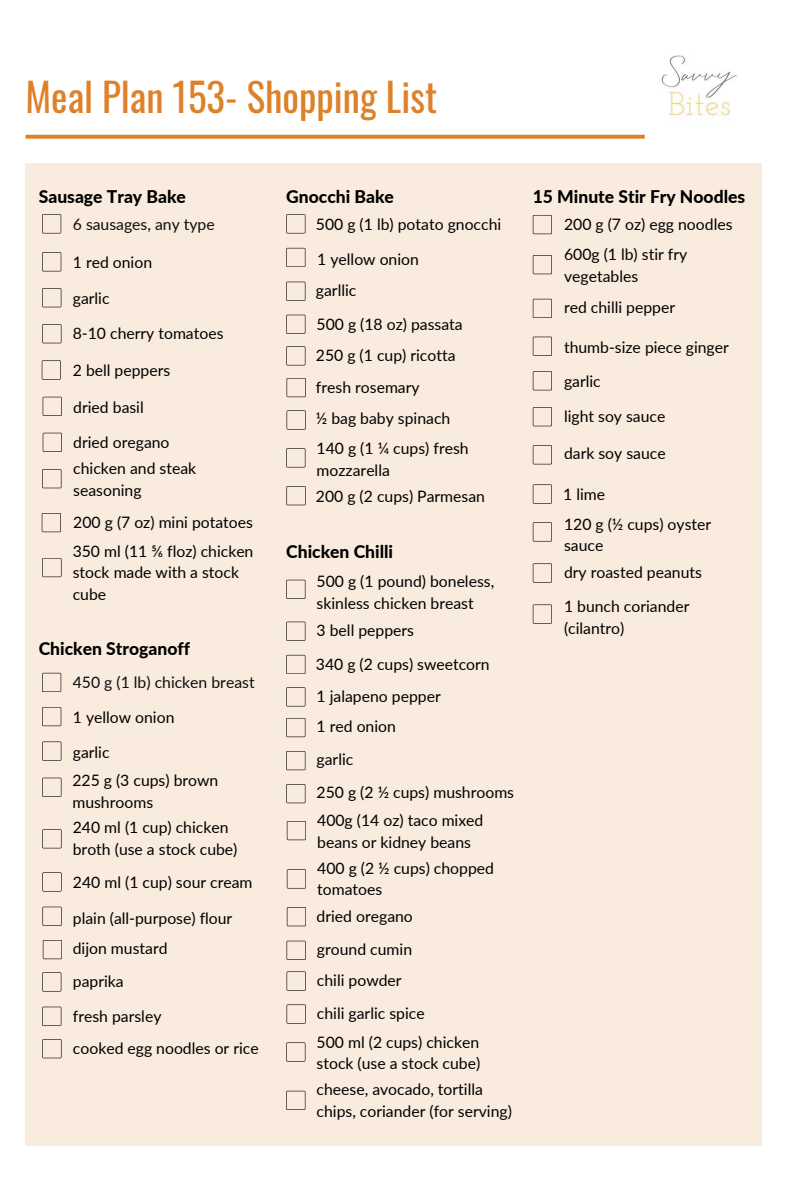
<style>
.page{position:relative;width:788px;height:1182px;background:#fff}
.page>*{position:absolute;margin:0;border:0;box-sizing:border-box;transform-origin:0 0}
.t1{font:39.02px "Oswald";color:#de812b}
.t2{font:800 17.5px "Lato";color:#000}
.t3{font:15.75px/21.7px "Lato";color:#000}
.t4{font:15.75px "Lato";color:#0d0d0d}
</style>
<div class="page">
<svg style="left:25px;top:135px;width:619px;height:4px;background:#e08a3b"></svg>
<img style="left:661px;top:55px;width:76px;height:63px">
<div style="left:25px;top:164px;width:736px;height:981px;background:#f9ebdd"></div>
<svg style="left:42px;top:214px;width:19px;height:19px"></svg>
<svg style="left:42px;top:360px;width:19px;height:19px"></svg>
<svg style="left:42px;top:288px;width:19px;height:19px"></svg>
<svg style="left:42px;top:252px;width:19px;height:19px"></svg>
<svg style="left:42px;top:324px;width:19px;height:19px"></svg>
<svg style="left:532px;top:336px;width:20px;height:20px"></svg>
<svg style="left:532px;top:255px;width:20px;height:19px"></svg>
<svg style="left:532px;top:215px;width:20px;height:19px"></svg>
<svg style="left:532px;top:299px;width:20px;height:19px"></svg>
<svg style="left:532px;top:371px;width:20px;height:19px"></svg>
<svg style="left:286px;top:579px;width:19px;height:20px"></svg>
<svg style="left:286px;top:654px;width:19px;height:20px"></svg>
<svg style="left:286px;top:621px;width:19px;height:19px"></svg>
<svg style="left:286px;top:687px;width:19px;height:19px"></svg>
<svg style="left:286px;top:281px;width:19px;height:20px"></svg>
<svg style="left:286px;top:410px;width:20px;height:19px"></svg>
<svg style="left:286px;top:346px;width:19px;height:19px"></svg>
<svg style="left:286px;top:314px;width:19px;height:20px"></svg>
<svg style="left:286px;top:448px;width:19px;height:19px"></svg>
<svg style="left:286px;top:378px;width:20px;height:19px"></svg>
<svg style="left:286px;top:486px;width:20px;height:19px"></svg>
<svg style="left:286px;top:214px;width:19px;height:19px"></svg>
<svg style="left:286px;top:248px;width:19px;height:19px"></svg>
<svg style="left:286px;top:718px;width:19px;height:19px"></svg>
<svg style="left:286px;top:751px;width:19px;height:19px"></svg>
<svg style="left:286px;top:784px;width:19px;height:19px"></svg>
<svg style="left:532px;top:522px;width:20px;height:19px"></svg>
<svg style="left:532px;top:445px;width:20px;height:19px"></svg>
<svg style="left:532px;top:407px;width:20px;height:19px"></svg>
<svg style="left:532px;top:484px;width:20px;height:19px"></svg>
<svg style="left:287px;top:821px;width:19px;height:19px"></svg>
<svg style="left:287px;top:869px;width:19px;height:19px"></svg>
<svg style="left:532px;top:563px;width:20px;height:19px"></svg>
<svg style="left:42px;top:672px;width:19px;height:20px"></svg>
<svg style="left:42px;top:829px;width:20px;height:19px"></svg>
<svg style="left:42px;top:741px;width:19px;height:19px"></svg>
<svg style="left:42px;top:906px;width:20px;height:19px"></svg>
<svg style="left:42px;top:707px;width:19px;height:19px"></svg>
<svg style="left:42px;top:872px;width:20px;height:19px"></svg>
<svg style="left:42px;top:777px;width:19px;height:19px"></svg>
<svg style="left:42px;top:1006px;width:19px;height:19px"></svg>
<svg style="left:43px;top:940px;width:19px;height:19px"></svg>
<svg style="left:42px;top:972px;width:19px;height:19px"></svg>
<svg style="left:42px;top:1039px;width:20px;height:19px"></svg>
<svg style="left:287px;top:907px;width:19px;height:19px"></svg>
<svg style="left:532px;top:604px;width:20px;height:19px"></svg>
<svg style="left:42px;top:469px;width:19px;height:19px"></svg>
<svg style="left:43px;top:396px;width:19px;height:20px"></svg>
<svg style="left:43px;top:432px;width:19px;height:20px"></svg>
<svg style="left:42px;top:513px;width:19px;height:19px"></svg>
<svg style="left:42px;top:558px;width:20px;height:19px"></svg>
<svg style="left:286px;top:940px;width:20px;height:19px"></svg>
<svg style="left:286px;top:971px;width:20px;height:19px"></svg>
<svg style="left:286px;top:1004px;width:20px;height:19px"></svg>
<svg style="left:286px;top:1042px;width:19px;height:19px"></svg>
<svg style="left:286px;top:1090px;width:19px;height:19px"></svg>
<h1 class="t1" style="left:25px;top:62px;width:413px">Meal Plan 153- Shopping List</h1>
<p class="t2" style="left:39px;top:183px;width:149px">Sausage Tray Bake</p>
<p class="t2" style="left:286px;top:183px;width:109px">Gnocchi Bake</p>
<p class="t4" style="left:73px;top:213px;width:143px">6 sausages, any type</p>
<p class="t3" style="left:73px;top:251px;width:81px">1 red onion</p>
<p class="t3" style="left:73px;top:287px;width:38px">garlic</p>
<p class="t3" style="left:73px;top:322px;width:152px">8-10 cherry tomatoes</p>
<p class="t3" style="left:73px;top:358px;width:99px">2 bell peppers</p>
<p class="t3" style="left:73px;top:395px;width:72px">dried basil</p>
<p class="t3" style="left:73px;top:428px;width:124px;line-height:26.3px">dried oregano chicken and steak</p>
<p class="t3" style="left:73px;top:473px;width:181px;line-height:31.8px">seasoning<br>200 g (7 oz) mini potatoes</p>
<p class="t3" style="left:73px;top:539px;width:182px">350 ml (11 ⅚ floz) chicken stock made with a stock cube</p>
<p class="t2" style="left:39px;top:635px;width:153px">Chicken Stroganoff</p>
<p class="t4" style="left:73px;top:671px;width:183px">450 g (1 lb) chicken breast</p>
<p class="t3" style="left:73px;top:705px;width:103px">1 yellow onion</p>
<p class="t3" style="left:72px;top:737px;width:147px;line-height:28.4px">garlic<br>225 g (3 cups) brown</p>
<p class="t3" style="left:72px;top:788px;width:158px;line-height:25.5px">mushrooms<br>240 ml (1 cup) chicken</p>
<p class="t3" style="left:73px;top:831px;width:181px;line-height:33px">broth (use a stock cube)<br>240 ml (1 cup) sour cream</p>
<p class="t3" style="left:73px;top:906px;width:161px">plain (all-purpose) flour</p>
<p class="t3" style="left:73px;top:931px;width:96px;line-height:33px">dijon mustard paprika</p>
<p class="t3" style="left:73px;top:998px;width:187px;line-height:32.4px">fresh parsley<br>cooked egg noodles or rice</p>
<p class="t3" style="left:316px;top:212px;width:187px">500 g (1 lb) potato gnocchi</p>
<p class="t3" style="left:317px;top:247px;width:103px">1 yellow onion</p>
<p class="t3" style="left:316px;top:273px;width:148px;line-height:33.8px">garllic<br>500 g (18 oz) passata</p>
<p class="t3" style="left:316px;top:338px;width:141px;line-height:31.8px">250 g (1 cup) ricotta fresh rosemary<br>½ bag baby spinach</p>
<p class="t3" style="left:316px;top:437px;width:153px">140 g (1 ¼ cups) fresh mozzarella</p>
<p class="t3" style="left:316px;top:484px;width:170px">200 g (2 cups) Parmesan</p>
<p class="t2" style="left:286px;top:539px;width:108px">Chicken Chilli</p>
<p class="t3" style="left:316px;top:570px;width:179px">500 g (1 pound) boneless, skinless chicken breast</p>
<p class="t3" style="left:316px;top:612px;width:175px;line-height:34.1px">3 bell peppers<br>340 g (2 cups) sweetcorn</p>
<p class="t3" style="left:316px;top:684px;width:126px">1 jalapeno pepper</p>
<p class="t3" style="left:316px;top:709px;width:199px;line-height:33px">1 red onion<br>garlic<br>250 g (2 ½ cups) mushrooms</p>
<p class="t3" style="left:317px;top:809px;width:168px">400g (14 oz) taco mixed beans or kidney beans</p>
<p class="t3" style="left:317px;top:856px;width:178px">400 g (2 ½ cups) chopped tomatoes</p>
<p class="t3" style="left:316px;top:904px;width:98px">dried oregano</p>
<p class="t3" style="left:317px;top:932px;width:97px;line-height:31.2px">ground cumin chili powder</p>
<p class="t3" style="left:316px;top:998px;width:164px;line-height:28.8px">chili garlic spice<br>500 ml (2 cups) chicken</p>
<p class="t3" style="left:316px;top:1049px;width:168px;line-height:25.7px">stock (use a stock cube) cheese, avocado, tortilla</p>
<p class="t3" style="left:316px;top:1099px;width:197px">chips, coriander (for serving)</p>
<p class="t2" style="left:532px;top:184px;width:214px">15 Minute Stir Fry Noodles</p>
<p class="t3" style="left:564px;top:208px;width:170px;line-height:30.6px">200 g (7 oz) egg noodles<br>600g (1 lb) stir fry</p>
<p class="t3" style="left:564px;top:265px;width:76px">vegetables</p>
<p class="t3" style="left:564px;top:295px;width:113px">red chilli pepper</p>
<p class="t3" style="left:564px;top:335px;width:166px">thumb-size piece ginger</p>
<p class="t3" style="left:564px;top:364px;width:103px;line-height:34.5px">garlic<br>light soy sauce</p>
<p class="t3" style="left:564px;top:442px;width:103px">dark soy sauce</p>
<p class="t3" style="left:563px;top:478px;width:149px;line-height:30.1px">1 lime<br>120 g (½ cups) oyster</p>
<p class="t3" style="left:564px;top:534px;width:41px">sauce</p>
<p class="t3" style="left:564px;top:561px;width:139px">dry roasted peanuts</p>
<p class="t3" style="left:564px;top:594px;width:127px">1 bunch coriander (cilantro)</p>
</div>
